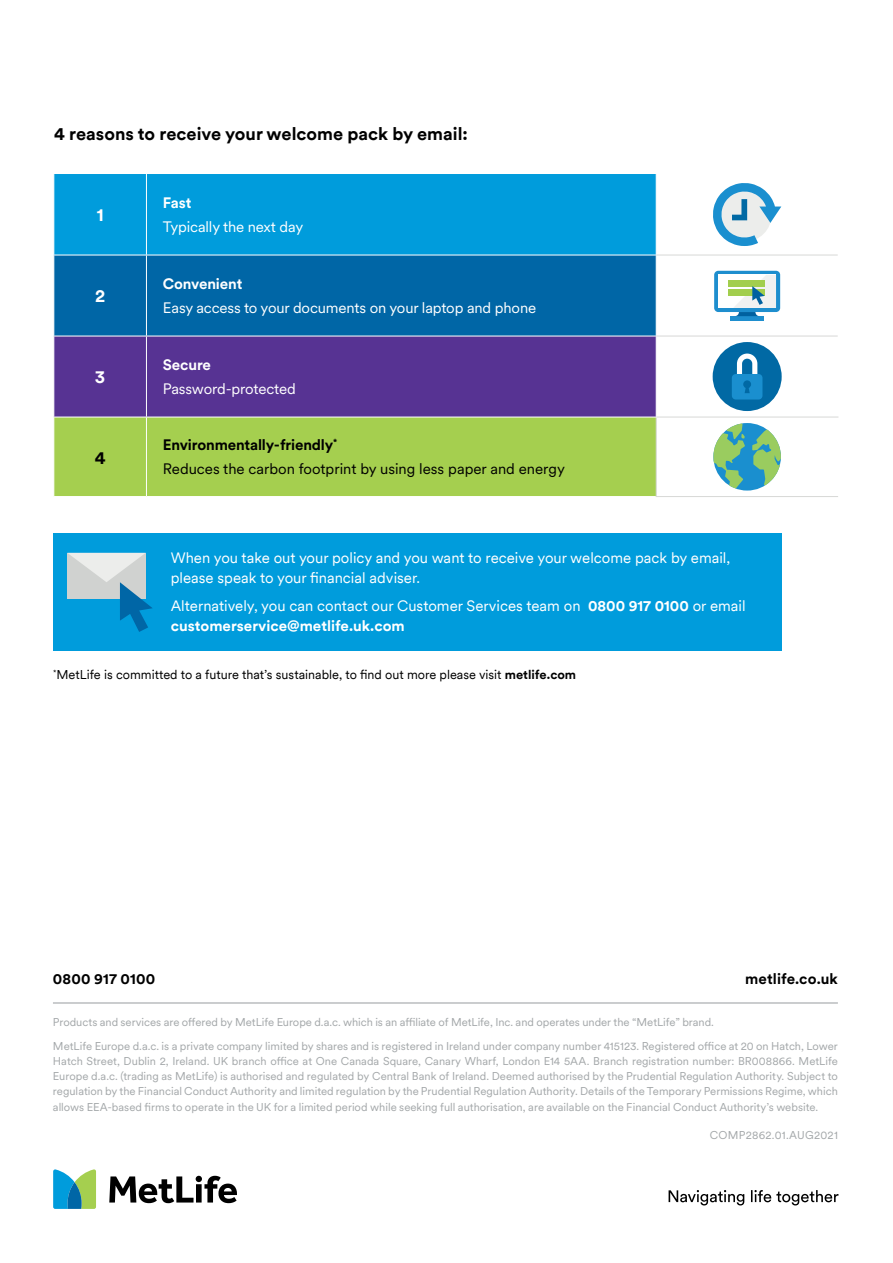
<style>
.page{position:relative;width:893px;height:1263px;background:#fff}
.page>*{position:absolute;margin:0;border:0;box-sizing:border-box;transform-origin:0 0}
.t1{font:700 18px "Met Life Circular TT";color:#000}
.t2{font:700 18px "Met Life Circular";color:#fff}
.t3{font:700 18px "Met Life Circular";color:#000}
.t4{font:15px/19.5px "Met Life Circular TT";color:#fff}
.t5{font:15px "Met Life Circular";letter-spacing:-.01em;color:#fff}
.t6{font:15px/24px "Met Life Circular";color:#000}
.t7{font:700 15px "Met Life Circular";letter-spacing:.01em;color:#000}
.t8{font:700 15px "Met Life Circular";letter-spacing:-.01em;color:#fff}
.t9{font:12.75px "Met Life Circular TT";color:#000}
.t10{font:11.25px/15.3px "Met Life Circular";color:#a3a7a9}
.t11{font:11.25px "Met Life Circular";letter-spacing:.025em;color:#a3a7a9}
.s1{font-weight:700}
</style>
<div class="page">
<div style="left:54px;top:174px;width:602px;height:81px;background:#009cdc"></div>
<div style="left:54px;top:256px;width:602px;height:80px;background:#0066a6"></div>
<div style="left:54px;top:337px;width:602px;height:80px;background:#573393"></div>
<div style="left:54px;top:418px;width:602px;height:78px;background:#a5cf4f"></div>
<hr style="left:146px;top:417px;width:1px;height:79px;background:#fff">
<hr style="left:146px;top:174px;width:1px;height:81px;background:#fff">
<hr style="left:146px;top:255px;width:1px;height:81px;background:#fff">
<hr style="left:146px;top:336px;width:1px;height:81px;background:#fff">
<hr style="left:657px;top:255px;width:181px;height:1px;background:#d7d8d6">
<hr style="left:657px;top:336px;width:181px;height:1px;background:#d7d8d6">
<hr style="left:657px;top:417px;width:181px;height:1px;background:#d7d8d6">
<hr style="left:656px;top:417px;width:1px;height:79px;background:#d7d8d6">
<hr style="left:656px;top:496px;width:182px;height:1px;background:#d7d8d6">
<hr style="left:146px;top:417px;width:511px;height:1px;background:#fff">
<svg style="left:713px;top:183px;width:68px;height:63px"></svg>
<div style="left:714px;top:271px;width:66px;height:41px;background:#1e8ece;border-radius:4px"></div>
<div style="left:718px;top:275px;width:58px;height:33px;background:#fff"></div>
<hr style="left:731px;top:316px;width:33px;height:4px;background:#1e8ece">
<div style="left:728px;top:281px;width:36px;height:6px;background:#a2ce4d"></div>
<div style="left:728px;top:290px;width:36px;height:6px;background:#a2ce4d"></div>
<svg style="left:733px;top:275px;width:43px;height:41px"></svg>
<div style="left:713px;top:342px;width:69px;height:69px;background:#0169a4;border-radius:50%"></div>
<svg style="left:732px;top:354px;width:30px;height:45px"></svg>
<div style="left:713px;top:423px;width:68px;height:67px;background:#1a8fcf;border-radius:50%"></div>
<svg style="left:713px;top:423px;width:32px;height:65px"></svg>
<svg style="left:752px;top:429px;width:29px;height:57px"></svg>
<hr style="left:53px;top:1002px;width:785px;height:1px;background:#a3a7a9">
<svg style="left:669px;top:1190px;width:169px;height:15px"></svg>
<svg style="left:109px;top:1176px;width:128px;height:27px"></svg>
<svg style="left:53px;top:1169px;width:43px;height:40px;background:#5bb2a6"></svg>
<div style="left:54px;top:533px;width:728px;height:117px;background:#009cdc"></div>
<svg style="left:67px;top:553px;width:85px;height:79px"></svg>
<h1 class="t1" style="left:54px;top:121px;width:415px">4 reasons to receive your welcome pack by email:</h1>
<h1 class="t2" style="left:97px;top:203px;width:8px">1</h1>
<h1 class="t2" style="left:95px;top:284px;width:12px">2</h1>
<h1 class="t2" style="left:95px;top:365px;width:12px">3</h1>
<h1 class="t3" style="left:95px;top:445px;width:12px">4</h1>
<h2 class="t8" style="left:163px;top:193px;width:30px">Fast</h2>
<h2 class="t5" style="left:163px;top:217px;width:142px">Typically the next day</h2>
<h2 class="t8" style="left:163px;top:274px;width:81px">Convenient</h2>
<h2 class="t5" style="left:163px;top:298px;width:375px">Easy access to your documents on your laptop and phone</h2>
<h2 class="t8" style="left:163px;top:355px;width:50px">Secure</h2>
<h2 class="t5" style="left:163px;top:379px;width:134px">Password-protected</h2>
<h2 class="t6" style="left:163px;top:432px;width:403px"><span class="s1">Environmentally-friendly</span><sup>*<br></sup>Reduces the carbon footprint by using less paper and energy</h2>
<h2 class="t4" style="left:171px;top:548px;width:561px">When you take out your policy and you want to receive your welcome pack by email, please speak to your financial adviser.</h2>
<h2 class="t4" style="left:171px;top:596px;width:576px">Alternatively, you can contact our Customer Services team on <span class="s1">0800 917 0100</span> or email <span class="s1">customerservice@metlife.uk.com</span></h2>
<p class="t9" style="left:53px;top:666px;width:524px"><sup>*</sup>MetLife is committed to a future that’s sustainable, to find out more please visit <span class="s1">metlife.com</span></p>
<h2 class="t7" style="left:53px;top:968px;width:104px">0800 917 0100</h2>
<h2 class="t7" style="left:745px;top:968px;width:94px">metlife.co.uk</h2>
<p class="t10" style="left:53px;top:1010px;width:786px;line-height:24px">Products and services are offered by MetLife Europe d.a.c. which is an affiliate of MetLife, Inc. and operates under the “MetLife” brand.<br>MetLife Europe d.a.c. is a private company limited by shares and is registered in Ireland under company number 415123. Registered office at 20 on Hatch, Lower</p>
<p class="t10" style="left:53px;top:1053px;width:787px;text-align:justify">Hatch Street, Dublin 2, Ireland. UK branch office at One Canada Square, Canary Wharf, London E14 5AA. Branch registration number: BR008866. MetLife Europe d.a.c. (trading as MetLife) is authorised and regulated by Central Bank of Ireland. Deemed authorised by the Prudential Regulation Authority. Subject to regulation by the Financial Conduct Authority and limited regulation by the Prudential Regulation Authority. Details of the Temporary Permissions Regime, which allows EEA-based firms to operate in the UK for a limited period while seeking full authorisation, are available on the Financial Conduct Authority’s website.</p>
<p class="t11" style="left:710px;top:1127px;width:130px">COMP2862.01.AUG2021</p>
</div>
